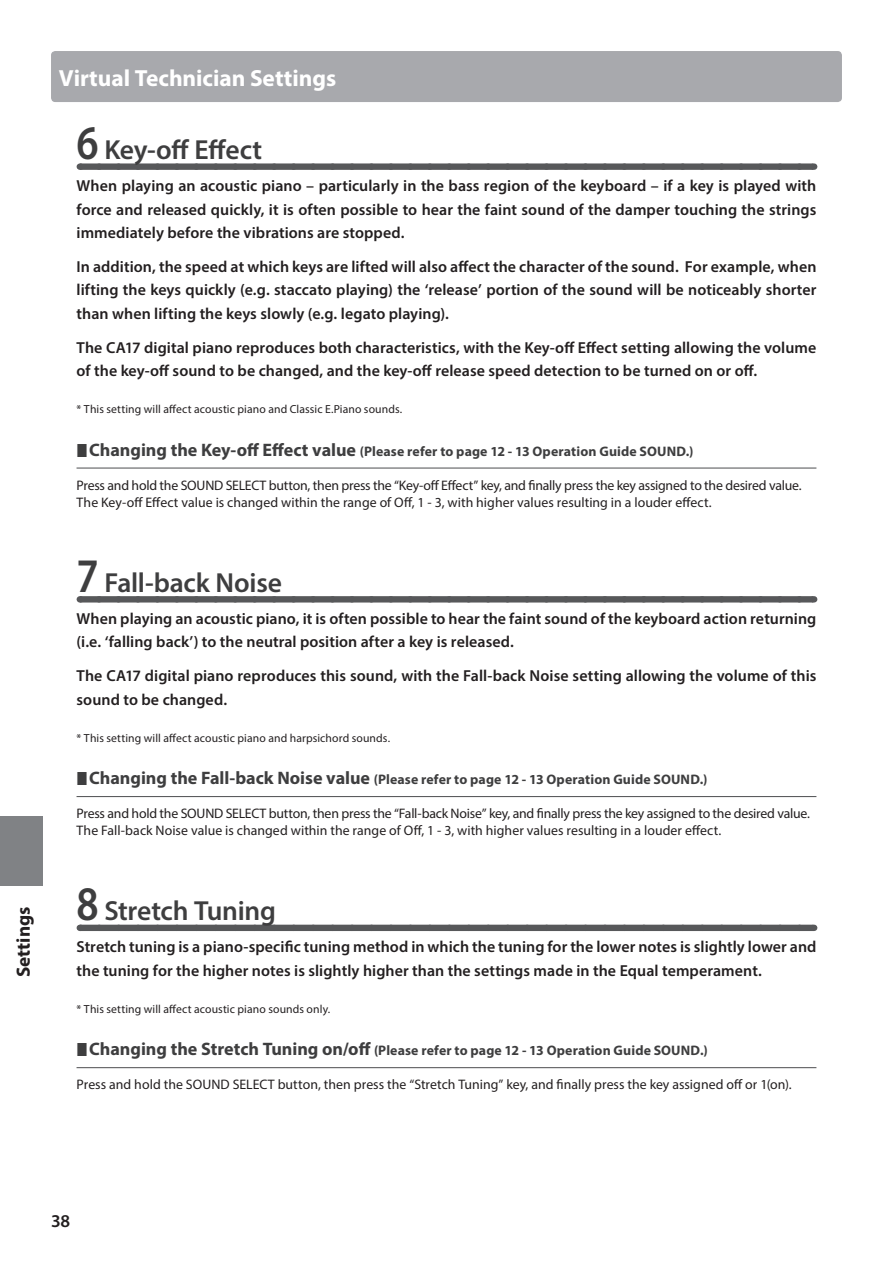
<style>
.page{position:relative;width:893px;height:1263px;background:#fff}
.page>*{position:absolute;margin:0;border:0;box-sizing:border-box;transform-origin:0 0}
.t1{font:600 27.6px "Myriad Pro";letter-spacing:-.01em;color:#3e3e3f}
.t2{font:700 23.4px "Myriad Pro";letter-spacing:-.005em;color:#fff}
.t3{font:700 19.2px "Myriad Pro";color:#231f20}
.t4{font:600 18px "Myriad Pro";color:#231f20}
.t5{font:600 15.9px/23.4px "Myriad Pro";letter-spacing:.005em;color:#231f20}
.t6{font:13.8px/17px "Myriad Pro";color:#231f20}
.t7{font:700 13.8px "Myriad Pro";letter-spacing:.01em;color:#3e3e3f}
.t8{font:11.7px "Myriad Pro";letter-spacing:.01em;color:#231f20}
.s1{font-size:48.3px}
.s2{font-size:18px}
</style>
<div class="page">
<div style="left:0;top:816px;width:43px;height:69px;background:#808285"></div>
<div style="left:51px;top:51px;width:791px;height:51px;background:#a8a9ad;border-radius:4px"></div>
<div style="left:80px;top:163px;width:733px;height:7px;background:#57585a"></div>
<svg style="left:99px;top:163px;width:705px;height:7px"></svg>
<hr style="left:77px;top:467px;width:739px;height:2px;background:#57585a">
<div style="left:80px;top:596px;width:733px;height:6px;background:#57585a"></div>
<svg style="left:100px;top:596px;width:704px;height:1px"></svg>
<hr style="left:77px;top:796px;width:739px;height:1px;background:#57585a">
<div style="left:80px;top:925px;width:733px;height:6px;background:#57585a"></div>
<hr style="left:77px;top:1067px;width:739px;height:1px;background:#57585a">
<p class="t3" style="left:11px;top:977px;width:72px;rotate:-90deg">Settings</p>
<h2 class="t2" style="left:59px;top:63px;width:279px">Virtual Technician Settings</h2>
<h1 class="t1" style="left:77px;top:132px;width:187px"><span class="s1">6</span> Key-off Effect</h1>
<p class="t5" style="left:77px;top:174px;width:741px;text-align:justify">When playing an acoustic piano – particularly in the bass region of the keyboard – if a key is played with force and released quickly, it is often possible to hear the faint sound of the damper touching the strings immediately before the vibrations are stopped.</p>
<p class="t5" style="left:77px;top:254px;width:741px;text-align:justify">In addition, the speed at which keys are lifted will also affect the character of the sound. For example, when lifting the keys quickly (e.g. staccato playing) the ‘release’ portion of the sound will be noticeably shorter than when lifting the keys slowly (e.g. legato playing).</p>
<p class="t5" style="left:77px;top:335px;width:741px">The CA17 digital piano reproduces both characteristics, with the Key-off Effect setting allowing the volume of the key-off sound to be changed, and the key-off release speed detection to be turned on or off.</p>
<p class="t8" style="left:77px;top:402px;width:327px">* This setting will affect acoustic piano and Classic E.Piano sounds.</p>
<p class="t7" style="left:89px;top:442px;width:606px"><span class="s2">Changing the Key-off Effect value</span> (Please refer to page 12 - 13 Operation Guide SOUND.)</p>
<p class="t6" style="left:77px;top:476px;width:727px">Press and hold the SOUND SELECT button, then press the “Key-off Effect” key, and finally press the key assigned to the desired value.<br>The Key-off Effect value is changed within the range of Off, 1 - 3, with higher values resulting in a louder effect.</p>
<h1 class="t1" style="left:77px;top:565px;width:207px"><span class="s1">7</span> Fall-back Noise</h1>
<p class="t5" style="left:77px;top:606px;width:741px">When playing an acoustic piano, it is often possible to hear the faint sound of the keyboard action returning (i.e. ‘falling back’) to the neutral position after a key is released.</p>
<p class="t5" style="left:77px;top:664px;width:741px">The CA17 digital piano reproduces this sound, with the Fall-back Noise setting allowing the volume of this sound to be changed.</p>
<p class="t8" style="left:77px;top:731px;width:315px">* This setting will affect acoustic piano and harpsichord sounds.</p>
<p class="t7" style="left:89px;top:771px;width:620px"><span class="s2">Changing the Fall-back Noise value</span> (Please refer to page 12 - 13 Operation Guide SOUND.)</p>
<p class="t6" style="left:77px;top:805px;width:735px">Press and hold the SOUND SELECT button, then press the “Fall-back Noise” key, and finally press the key assigned to the desired value.<br>The Fall-back Noise value is changed within the range of Off, 1 - 3, with higher values resulting in a louder effect.</p>
<h1 class="t1" style="left:77px;top:893px;width:201px"><span class="s1">8</span> Stretch Tuning</h1>
<p class="t5" style="left:77px;top:935px;width:741px">Stretch tuning is a piano-specific tuning method in which the tuning for the lower notes is slightly lower and the tuning for the higher notes is slightly higher than the settings made in the Equal temperament.</p>
<p class="t8" style="left:77px;top:1002px;width:255px">* This setting will affect acoustic piano sounds only.</p>
<p class="t7" style="left:89px;top:1042px;width:620px"><span class="s2">Changing the Stretch Tuning on/off</span> (Please refer to page 12 - 13 Operation Guide SOUND.)</p>
<p class="t6" style="left:77px;top:1076px;width:717px">Press and hold the SOUND SELECT button, then press the “Stretch Tuning” key, and finally press the key assigned off or 1(on).</p>
<p class="t4" style="left:51px;top:1209px;width:21px">38</p>
</div>
